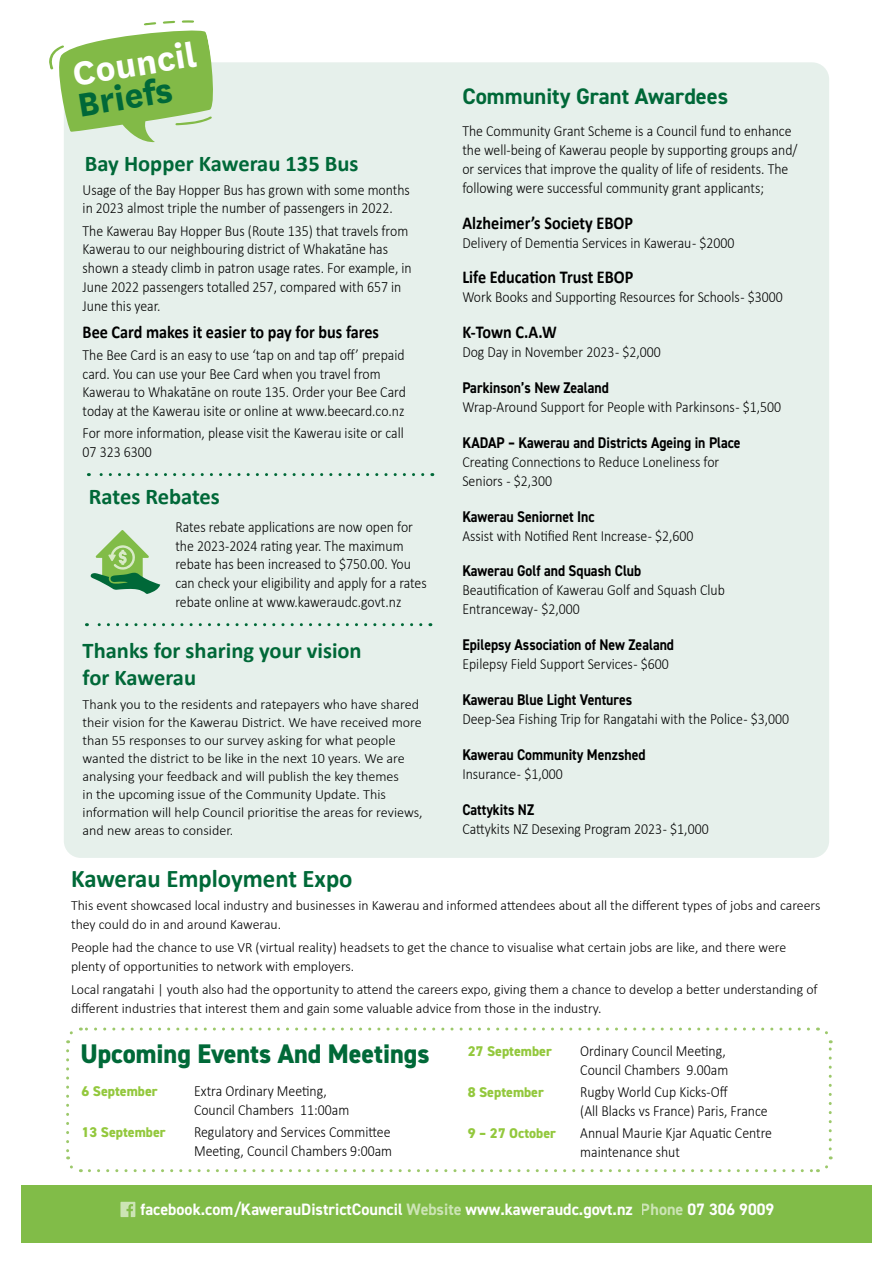
<style>
.page{position:relative;width:893px;height:1263px;background:#fff}
.page>*{position:absolute;margin:0;border:0;box-sizing:border-box;transform-origin:0 0}
.t1{font:700 38.55px "National";color:#fff}
.t2{font:700 38.55px "National";color:#006838}
.t3{font:800 27px "DIN2014";color:#006938}
.t4{font:700 25.5px "Calibri";color:#006938}
.t5{font:700 22.5px/27px "Calibri";color:#006838}
.t6{font:700 22.5px "DIN2014";color:#006838}
.t7{font:700 18.15px "Calibri";color:#000;scale:.89 1}
.t8{font:700 16.5px "DIN2014";color:#fff}
.t9{font:300 15.45px/18.8px "Calibri";color:#000;scale:.89 1}
.t10{font:700 15.45px "DIN2014";color:#000;scale:.89 1}
.t11{font:300 14.1px/18px "Calibri";color:#000}
.t12{font:800 14.1px "DIN2014";color:#93c83d}
</style>
<div class="page">
<div style="left:22px;top:1185px;width:850px;height:58px;background:#81bc48"></div>
<svg style="left:120px;top:1202px;width:15px;height:15px"></svg>
<div style="left:64px;top:62px;width:765px;height:796px;background:#e6f0eb;border-radius:17px"></div>
<svg style="left:49px;top:20px;width:164px;height:123px"></svg>
<svg style="left:66px;top:1051px;width:15px;height:122px"></svg>
<svg style="left:89px;top:1156px;width:744px;height:16px"></svg>
<svg style="left:817px;top:1027px;width:15px;height:122px"></svg>
<svg style="left:66px;top:1027px;width:742px;height:16px"></svg>
<svg style="left:88px;top:473px;width:335px;height:3px"></svg>
<svg style="left:91px;top:530px;width:69px;height:64px"></svg>
<svg style="left:86px;top:623px;width:335px;height:3px"></svg>
<h1 class="t1" style="left:69px;top:47px;width:126px;rotate:-9deg">Council</h1>
<h1 class="t2" style="left:74px;top:78px;width:97px;rotate:-9deg">Briefs</h1>
<h3 class="t5" style="left:85px;top:149px;width:275px">Bay Hopper Kawerau 135 Bus</h3>
<p class="t9" style="left:83px;top:180px;width:369px">Usage of the Bay Hopper Bus has grown with some months in 2023 almost triple the number of passengers in 2022.</p>
<p class="t9" style="left:83px;top:221px;width:371px">The Kawerau Bay Hopper Bus (Route 135) that travels from Kawerau to our neighbouring district of Whakatāne has shown a steady climb in patron usage rates. For example in, June 2022 passengers totalled 257, compared with 657 in June this year.</p>
<p class="t7" style="left:83px;top:319px;width:334px">Bee Card makes it easier to pay for bus fares</p>
<p class="t9" style="left:83px;top:345px;width:365px">The Bee Card is an easy to use ‘tap on and tap off’ prepaid card. You can use your Bee Card when you travel from Kawerau to Whakatāne on route 135. Order your Bee Card today at the Kawerau isite or online at www.beecard c o. .nz</p>
<p class="t9" style="left:83px;top:424px;width:362px">For more information, please visit the Kawerau isite or call<br>07 323 6300</p>
<h3 class="t5" style="left:89px;top:483px;width:132px">Rates Rebates</h3>
<p class="t9" style="left:175px;top:517px;width:284px">Rates rebate applications are now open for the 2023-2024 rating year. The maximum rebate has been increased to $750.00. You can check your eligibility and apply for a rates rebate online at www.kaweraudc.govt.nz</p>
<h3 class="t5" style="left:83px;top:637px;width:281px">Thanks for sharing your vision for Kawerau</h3>
<p class="t11" style="left:83px;top:695px;width:342px">Thank you to the residents and ratepayers who have shared their vision for the Kawerau District. We have received more than 55 responses to our survey asking for what people wanted the district to be like in the next 10 years. We are analysing your feedback and will publish the key themes<br>in the upcoming issue of the Community Update. This information will help Council prioritise the areas for reviews, and new areas to consider.</p>
<h3 class="t4" style="left:71px;top:860px;width:283px">Kawerau Employment Expo</h3>
<h3 class="t6" style="left:462px;top:82px;width:267px">Community Grant Awardees</h3>
<p class="t9" style="left:462px;top:121px;width:378px">The Community Grant Scheme ais Council fund to enhance the well-being of Kawerau people by supporting groups and/ or services that improve the quality of life of residents. The following were successful community grant applicants;</p>
<p class="t7" style="left:462px;top:210px;width:193px">Alzheimer s’ Society EBOP</p>
<p class="t9" style="left:462px;top:233px;width:307px">Delivery of Dementia Services in Kawerau- $2000</p>
<p class="t7" style="left:462px;top:265px;width:194px">Life Education Trust EBOP</p>
<p class="t9" style="left:462px;top:288px;width:361px">Work Books and Supporting Resources for Schools- $3000</p>
<p class="t7" style="left:462px;top:319px;width:107px">-K T o w n W.A.C</p>
<p class="t9" style="left:462px;top:342px;width:224px">Dog Day in November 2023- $2,000</p>
<p class="t10" style="left:462px;top:377px;width:166px">Parkinson s’ New Zealand</p>
<p class="t9" style="left:462px;top:397px;width:360px">Wrap-Around Support for People with Parkinsons- $1,500</p>
<p class="t10" style="left:462px;top:432px;width:314px">KADAP – Kawerau and Districts Ageing in Place</p>
<p class="t9" style="left:462px;top:452px;width:290px">Creating Connections to Reduce Loneliness for<br>Seniors - $2,300</p>
<p class="t10" style="left:462px;top:506px;width:150px">Kawerau Seniornet Inc</p>
<p class="t9" style="left:462px;top:526px;width:261px">Assist with Notified Rent Increase- $2,600</p>
<p class="t10" style="left:462px;top:561px;width:202px">Kawerau Golf and Squash Club</p>
<p class="t9" style="left:462px;top:581px;width:297px">Beautification of Kawerau Golf and Squash Club<br>Entranceway- $2,000</p>
<p class="t10" style="left:462px;top:634px;width:239px">Epilepsy Association of New Zealand</p>
<p class="t9" style="left:462px;top:654px;width:233px">Epilepsy Field Support Services- $600</p>
<p class="t10" style="left:462px;top:689px;width:192px">Kawerau Blue Light Ventures</p>
<p class="t9" style="left:462px;top:709px;width:369px">Deep-Sea Fishing Trip for Rangatahi with the Police- $3,000</p>
<p class="t10" style="left:462px;top:744px;width:207px">Kawerau Community Menzshed</p>
<p class="t9" style="left:462px;top:764px;width:114px">Insurance- $1,000</p>
<p class="t10" style="left:462px;top:799px;width:82px">Cattykits NZ</p>
<p class="t9" style="left:462px;top:819px;width:278px">Cattykits NZ Desexing Program 2023- $1,000</p>
<p class="t11" style="left:71px;top:896px;width:751px;line-height:18.8px">This event showcased local industry and businesses in Kawerau and informed attendees about all the different types of jobs and careers they could do in and around Kawerau.</p>
<p class="t11" style="left:71px;top:938px;width:717px;line-height:18.8px">People had the chance to use VR (virtual reality) headsets to get the chance to visualise what certain jobs are like, and there were plenty of opportunities to network with employers.</p>
<p class="t11" style="left:71px;top:980px;width:748px;line-height:18.8px">Local rangatahi | youth also had the opportunity to attend the careers expo, giving them a chance to develop a better understanding of different industries that interest them and gain some valuable advice from those in the industry.</p>
<h2 class="t3" style="left:80px;top:1036px;width:351px">Upcoming Events And Meetings</h2>
<p class="t12" style="left:82px;top:1082px;width:78px">6 September</p>
<p class="t9" style="left:194px;top:1082px;width:151px">Extra Ordinary Meeting,</p>
<p class="t12" style="left:468px;top:1042px;width:86px">27 September</p>
<p class="t12" style="left:468px;top:1083px;width:78px">8 September</p>
<p class="t9" style="left:580px;top:1042px;width:165px">Ordinary Council Meeting,</p>
<p class="t9" style="left:580px;top:1059px;width:168px;line-height:22.2px">Council Chambers 9.00am<br>Rugby World Cup Kicks-Off</p>
<p class="t12" style="left:82px;top:1123px;width:86px">13 September</p>
<p class="t9" style="left:194px;top:1099px;width:222px;line-height:22.2px">Council Chambers 11:00am<br>Regulatory and Services Committee</p>
<p class="t12" style="left:468px;top:1124px;width:90px">9 – 27 October</p>
<p class="t9" style="left:580px;top:1100px;width:217px;line-height:22.2px">(All Blacks vs France) Paris, France<br>Annual Maurie Kjar Aquatic Centre</p>
<p class="t9" style="left:194px;top:1141px;width:224px">Meeting, Council Chambers 9:00am</p>
<p class="t9" style="left:580px;top:1142px;width:114px">maintenance shut</p>
<p class="t8" style="left:140px;top:1198px;width:494px">facebook.com/KawerauDistrictCouncil Website www.kaweraudc.govt.nz</p>
<p class="t8" style="left:641px;top:1198px;width:135px">Phone 07 306 9009</p>
</div>
